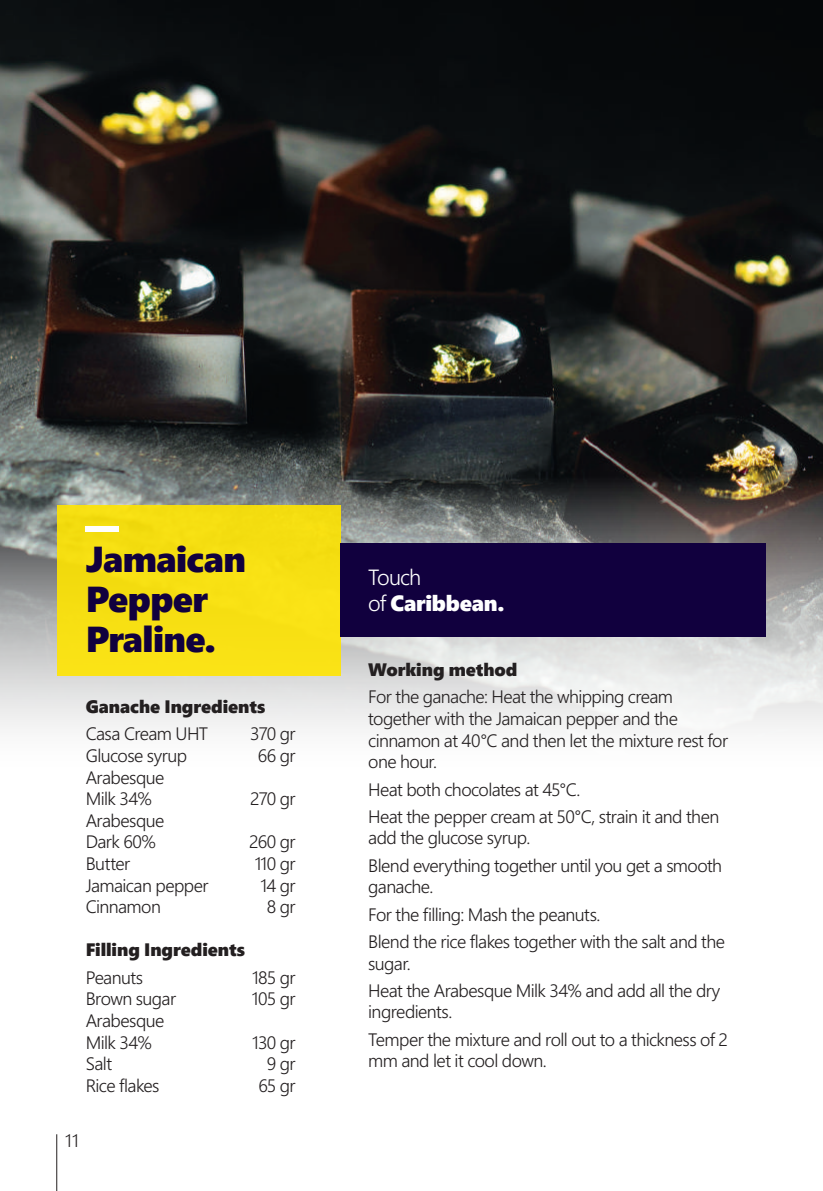
<style>
.page{position:relative;width:823px;height:1191px;background:#fff}
.page>*{position:absolute;margin:0;border:0;box-sizing:border-box;transform-origin:0 0}
.t1{font:100px "Segoe UI Black";color:#fff;scale:.8 1}
.t2{font:36px/40px "Segoe UI Black";letter-spacing:-.015em;color:#11003e}
.t3{font:22px "Segoe UI Black";letter-spacing:-.01em;color:#fff}
.t4{font:300 22px "Segoe Boot";letter-spacing:-.045em;color:#fff}
.t5{font:300 18px/21.6px "Segoe Boot";letter-spacing:-.03em;color:#231f20}
.t6{font:18px "Segoe UI Black";letter-spacing:-.005em;color:#231f20}
.s1{font-family:"Segoe Boot";font-weight:300}
</style>
<div class="page">
<img style="left:0;top:0;width:822px;height:476px">
<svg style="left:1px;top:476px;width:821px;height:253px"></svg>
<img style="left:0;top:476px;width:1px;height:715px">
<hr style="left:56px;top:1134px;width:1px;height:57px;background:#231f20">
<div style="left:57px;top:505px;width:283px;height:170px;background:#f7e013"></div>
<div style="left:340px;top:543px;width:425px;height:94px;background:#11003e"></div>
<svg style="left:0;top:471px;width:1px;height:178px"></svg>
<h1 class="t1" style="left:86px;top:410px;width:43px">_</h1>
<h2 class="t2" style="left:86px;top:537px;width:162px">Jamaican<br>Pepper<br>Praline.</h2>
<p class="t6" style="left:86px;top:693px;width:181px">Ganache Ingredients</p>
<p class="t5" style="left:86px;top:722px;width:124px">Casa Cream UHT</p>
<p class="t5" style="left:250px;top:722px;width:47px">370 gr</p>
<p class="t5" style="left:86px;top:744px;width:103px">Glucose syrup</p>
<p class="t5" style="left:258px;top:744px;width:39px">66 gr</p>
<p class="t5" style="left:86px;top:765px;width:80px">Arabesque<br>Milk 34%</p>
<p class="t5" style="left:250px;top:787px;width:47px">270 gr</p>
<p class="t5" style="left:86px;top:808px;width:80px">Arabesque<br>Dark 60%</p>
<p class="t5" style="left:249px;top:830px;width:48px">260 gr</p>
<p class="t5" style="left:86px;top:852px;width:46px">Butter</p>
<p class="t5" style="left:254px;top:852px;width:42px">110 gr</p>
<p class="t5" style="left:86px;top:873px;width:124px">Jamaican pepper</p>
<p class="t5" style="left:260px;top:873px;width:37px">14 gr</p>
<p class="t5" style="left:86px;top:895px;width:77px">Cinnamon</p>
<p class="t5" style="left:267px;top:895px;width:30px">8 gr</p>
<p class="t6" style="left:86px;top:937px;width:161px">Filling Ingredients</p>
<p class="t5" style="left:86px;top:965px;width:59px">Peanuts</p>
<p class="t5" style="left:252px;top:965px;width:45px">185 gr</p>
<p class="t5" style="left:86px;top:987px;width:92px">Brown sugar</p>
<p class="t5" style="left:252px;top:987px;width:45px">105 gr</p>
<p class="t5" style="left:86px;top:1008px;width:80px">Arabesque<br>Milk 34%</p>
<p class="t5" style="left:252px;top:1030px;width:45px">130 gr</p>
<p class="t5" style="left:86px;top:1052px;width:28px">Salt</p>
<p class="t5" style="left:267px;top:1052px;width:30px">9 gr</p>
<p class="t5" style="left:86px;top:1073px;width:75px">Rice flakes</p>
<p class="t5" style="left:258px;top:1073px;width:39px">65 gr</p>
<p class="t5" style="left:65px;top:1129px;width:15px">11</p>
<p class="t4" style="left:368px;top:561px;width:55px">Touch</p>
<p class="t3" style="left:368px;top:587px;width:138px"><span class="s1">of</span> Caribbean.</p>
<p class="t6" style="left:368px;top:657px;width:151px">Working method</p>
<p class="t5" style="left:368px;top:685px;width:361px">For the ganache: Heat the whipping cream together with the Jamaican pepper and the cinnamon at 40°C and then let the mixture rest for one hour.</p>
<p class="t5" style="left:368px;top:774px;width:352px;line-height:27.2px">Heat both chocolates at 45°C.<br>Heat the pepper cream at 50°C, strain it and then</p>
<p class="t5" style="left:368px;top:823px;width:355px;line-height:27.2px">add the glucose syrup.<br>Blend everything together until you get a smooth</p>
<p class="t5" style="left:368px;top:872px;width:358px;line-height:27.2px">ganache.<br>For the filling: Mash the peanuts.<br>Blend the rice flakes together with the salt and the</p>
<p class="t5" style="left:368px;top:948px;width:353px;line-height:27.2px">sugar.<br>Heat the Arabesque Milk 34% and add all the dry</p>
<p class="t5" style="left:368px;top:997px;width:361px;line-height:27.2px">ingredients.<br>Temper the mixture and roll out to a thickness of 2</p>
<p class="t5" style="left:368px;top:1049px;width:180px">mm and let it cool down.</p>
</div>
